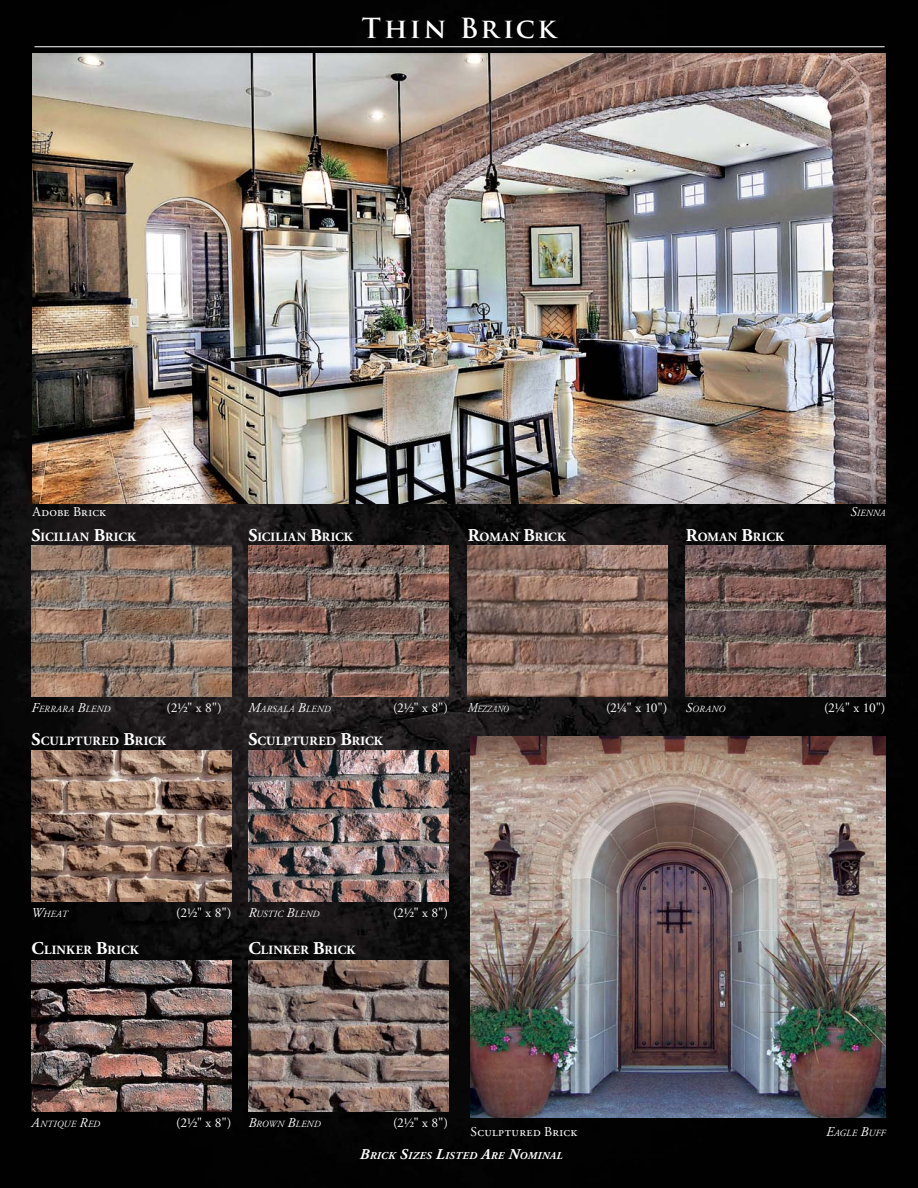
<style>
.page{position:relative;width:918px;height:1188px;background:#fff}
.page>*{position:absolute;margin:0;border:0;box-sizing:border-box;transform-origin:0 0}
.t1{font:700 27px "Trajan Pro";letter-spacing:.095em;color:#fff}
.t2{font:13.5px "Adobe Garamond Pro";letter-spacing:.01em;color:#fff}
.t3{font:700 12.6px "Adobe Garamond Pro";letter-spacing:.015em;color:#fff}
.t4{font:italic 700 10.5px "Adobe Garamond Pro";letter-spacing:.035em;color:#fff}
.t5{font:italic 9.45px "Adobe Garamond Pro";letter-spacing:.02em;color:#fff}
.t6{font:italic 9.45px "Adobe Garamond Pro";letter-spacing:.045em;color:#fff}
.t7{font:italic 9.45px "Adobe Garamond Pro";letter-spacing:.02em;color:#fff;scale:.83 1}
.s1{font-size:13.5px}
.s2{font-size:18px}
.s3{font-size:15px}
</style>
<div class="page">
<img style="left:0;top:0;width:918px;height:1188px">
<img style="left:32px;top:53px;width:854px;height:450px">
<div style="left:362px;top:18px;width:205px;height:29px;background:#000"></div>
<div style="left:35px;top:46px;width:858px;height:10px;background:#000;opacity:.75"></div>
<hr style="left:34px;top:46px;width:851px;height:1px;background:#fff">
<img style="left:468px;top:546px;width:200px;height:151px">
<img style="left:686px;top:546px;width:200px;height:151px">
<img style="left:32px;top:960px;width:199px;height:152px">
<img style="left:32px;top:546px;width:199px;height:151px">
<img style="left:32px;top:750px;width:199px;height:152px">
<img style="left:248px;top:960px;width:200px;height:152px">
<img style="left:248px;top:546px;width:200px;height:151px">
<img style="left:248px;top:750px;width:200px;height:152px">
<img style="left:471px;top:737px;width:415px;height:380px">
<h1 class="t1" style="left:362px;top:12px;width:196px">Thin Brick</h1>
<p class="t2" style="left:32px;top:504px;width:75px">Adobe Brick</p>
<p class="t5" style="left:850px;top:508px;width:37px"><span class="s1">S</span>IENNA</p>
<p class="t3" style="left:32px;top:530px;width:106px"><span class="s2">S</span>ICILIAN <span class="s2">B</span>RICK</p>
<p class="t3" style="left:248px;top:530px;width:106px"><span class="s2">S</span>ICILIAN <span class="s2">B</span>RICK</p>
<p class="t3" style="left:468px;top:530px;width:100px"><span class="s2">R</span>OMAN <span class="s2">B</span>RICK</p>
<p class="t3" style="left:686px;top:530px;width:100px"><span class="s2">R</span>OMAN <span class="s2">B</span>RICK</p>
<p class="t6" style="left:32px;top:704px;width:81px"><span class="s1">F</span>ERRARA <span class="s1">B</span>LEND</p>
<p class="t2" style="left:167px;top:700px;width:57px">(2½" x 8")</p>
<p class="t3" style="left:32px;top:734px;width:136px"><span class="s2">S</span>CULPTURED <span class="s2">B</span>RICK</p>
<p class="t5" style="left:248px;top:704px;width:84px"><span class="s1">M</span>ARSALA <span class="s1">B</span>LEND</p>
<p class="t2" style="left:393px;top:700px;width:57px">(2½" x 8")</p>
<p class="t3" style="left:248px;top:734px;width:136px"><span class="s2">S</span>CULPTURED <span class="s2">B</span>RICK</p>
<p class="t7" style="left:468px;top:704px;width:51px"><span class="s1">M</span>EZZANO</p>
<p class="t2" style="left:606px;top:700px;width:63px">(2¼" x 10")</p>
<p class="t5" style="left:686px;top:704px;width:41px"><span class="s1">S</span>ORANO</p>
<p class="t2" style="left:824px;top:700px;width:63px">(2¼" x 10")</p>
<p class="t5" style="left:32px;top:908px;width:38px"><span class="s1">W</span>HEAT</p>
<p class="t2" style="left:176px;top:904px;width:57px">(2½" x 8")</p>
<p class="t3" style="left:32px;top:942px;width:109px"><span class="s2">C</span>LINKER <span class="s2">B</span>RICK</p>
<p class="t5" style="left:248px;top:908px;width:73px"><span class="s1">R</span>USTIC <span class="s1">B</span>LEND</p>
<p class="t2" style="left:393px;top:904px;width:57px">(2½" x 8")</p>
<p class="t3" style="left:248px;top:942px;width:109px"><span class="s2">C</span>LINKER <span class="s2">B</span>RICK</p>
<p class="t5" style="left:32px;top:1118px;width:70px"><span class="s1">A</span>NTIQUE <span class="s1">R</span>ED</p>
<p class="t2" style="left:176px;top:1114px;width:57px">(2½" x 8")</p>
<p class="t5" style="left:248px;top:1118px;width:74px"><span class="s1">B</span>ROWN <span class="s1">B</span>LEND</p>
<p class="t2" style="left:393px;top:1114px;width:57px">(2½" x 8")</p>
<p class="t2" style="left:471px;top:1124px;width:108px">Sculptured Brick</p>
<p class="t5" style="left:826px;top:1128px;width:61px"><span class="s1">E</span>AGLE <span class="s1">B</span>UFF</p>
<p class="t4" style="left:360px;top:1149px;width:204px"><span class="s3">B</span>RICK <span class="s3">S</span>IZES <span class="s3">L</span>ISTED <span class="s3">A</span>RE <span class="s3">N</span>OMINAL</p>
</div>
